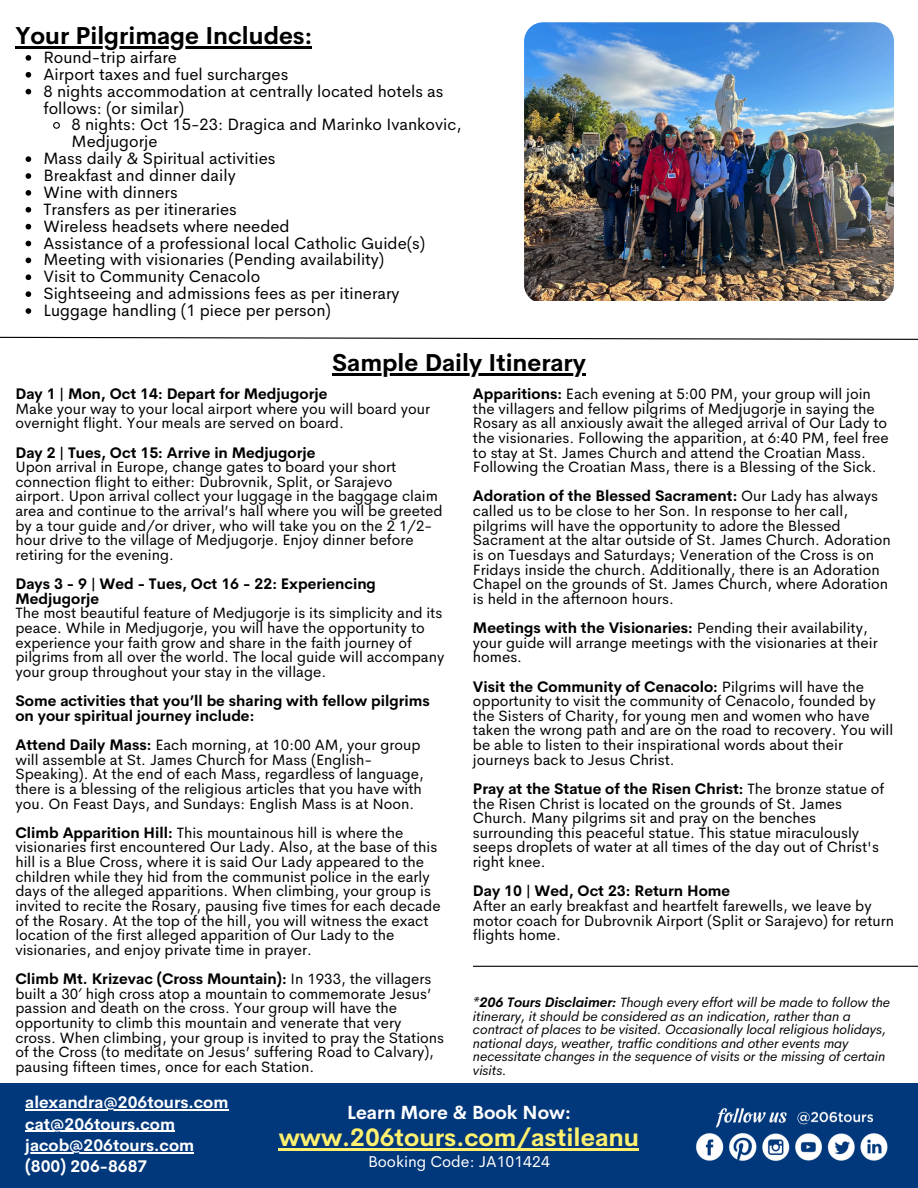
<style>
.page{position:relative;width:918px;height:1188px;background:#fff}
.page>*{position:absolute;margin:0;border:0;box-sizing:border-box;transform-origin:0 0}
.t1{font:700 24.75px "Cerebri Sans";color:#fff06d}
.t2{font:700 24px "Cerebri Sans";color:#000}
.t3{font:700 18.75px "Cerebri Sans";color:#fff}
.t4{font:16.5px/16.8px "Cerebri Sans";color:#000}
.t5{font:700 16.5px/21.3px "Cerebri Sans";color:#fff}
.t6{font:15.75px "Cerebri Sans";color:#fff}
.t7{font:15px/14.7px "Cerebri Sans";color:#000}
.t8{font:700 15px/14.7px "Cerebri Sans";color:#000}
.t9{font:italic 13.5px/13.5px "Cerebri Sans";color:#000}
.s1{font-weight:700}
.s2{font-family:"Noto Sans"}
</style>
<div class="page">
<hr style="left:473px;top:966px;width:445px;height:1px;background:#000">
<hr style="left:332px;top:373px;width:254px;height:2px;background:#000">
<hr style="left:15px;top:46px;width:297px;height:2px;background:#000">
<svg style="left:26px;top:55px;width:5px;height:6px"></svg>
<svg style="left:26px;top:72px;width:5px;height:6px"></svg>
<svg style="left:26px;top:89px;width:5px;height:5px"></svg>
<svg style="left:53px;top:122px;width:7px;height:7px"></svg>
<svg style="left:26px;top:156px;width:5px;height:6px"></svg>
<svg style="left:26px;top:173px;width:5px;height:6px"></svg>
<svg style="left:26px;top:190px;width:5px;height:6px"></svg>
<svg style="left:26px;top:207px;width:5px;height:6px"></svg>
<svg style="left:26px;top:224px;width:5px;height:5px"></svg>
<svg style="left:26px;top:241px;width:5px;height:5px"></svg>
<svg style="left:26px;top:258px;width:5px;height:5px"></svg>
<svg style="left:26px;top:274px;width:5px;height:6px"></svg>
<svg style="left:26px;top:291px;width:5px;height:6px"></svg>
<svg style="left:26px;top:308px;width:5px;height:6px"></svg>
<img style="left:524px;top:22px;width:370px;height:278px">
<svg style="left:0;top:336px;width:918px;height:4px"></svg>
<div style="left:0;top:1083px;width:918px;height:105px;background:#01377b"></div>
<img style="left:695px;top:1108px;width:193px;height:53px">
<hr style="left:279px;top:1149px;width:360px;height:2px;background:#fff06d">
<hr style="left:25px;top:1109px;width:203px;height:1px;background:#fff">
<hr style="left:25px;top:1131px;width:150px;height:1px;background:#fff">
<hr style="left:25px;top:1152px;width:169px;height:1px;background:#fff">
<h1 class="t2" style="left:15px;top:20px;width:298px">Your Pilgrimage Includes:</h1>
<h4 class="t4" style="left:43px;top:49px;width:135px">Round-trip airfare</h4>
<h4 class="t4" style="left:43px;top:66px;width:246px">Airport taxes and fuel surcharges</h4>
<h4 class="t4" style="left:43px;top:83px;width:402px">8 nights accommodation at centrally located hotels as follows: (or similar)</h4>
<h3 class="t4" style="left:72px;top:116px;width:392px">8 nights: Oct 15-23: Dragica and Marinko Ivankovic,<br>Medjugorje</h3>
<h4 class="t4" style="left:43px;top:150px;width:233px">Mass daily &amp; Spiritual activities</h4>
<h4 class="t4" style="left:43px;top:167px;width:194px">Breakfast and dinner daily</h4>
<h4 class="t4" style="left:43px;top:184px;width:136px">Wine with dinners</h4>
<h4 class="t4" style="left:43px;top:201px;width:195px">Transfers as per itineraries</h4>
<h4 class="t4" style="left:43px;top:218px;width:248px">Wireless headsets where needed</h4>
<h4 class="t4" style="left:43px;top:234px;width:383px">Assistance of a professional local Catholic Guide(s)</h4>
<h4 class="t4" style="left:43px;top:251px;width:342px">Meeting with visionaries (Pending availability)</h4>
<h4 class="t4" style="left:43px;top:268px;width:218px">Visit to Community Cenacolo</h4>
<h4 class="t4" style="left:43px;top:285px;width:358px">Sightseeing and admissions fees as per itinerary</h4>
<p class="t4" style="left:43px;top:302px;width:289px">Luggage handling (1 piece per person)</p>
<p class="t2" style="left:332px;top:347px;width:255px">Sample Daily Itinerary</p>
<p class="t7" style="left:15px;top:386px;width:416px"><span class="s1">Day 1 | Mon, Oct 14: Depart for Medjugorje<br></span>Make your way to your local airport where you will board your overnight flight. Your meals are served on board.</p>
<p class="t7" style="left:15px;top:445px;width:429px"><span class="s1">Day 2 | Tues, Oct 15: Arrive in Medjugorje<br></span>Upon arrival in Europe, change gates to board your short connection flight to either: Dubrovnik, Split, or Sarajevo airport. Upon arrival collect your luggage in the baggage claim area and continue to the arrival’s hall where you will be greeted by a tour guide and/or driver, who will take you on the 2 1/2- hour drive to the village of Medjugorje. Enjoy dinner before retiring for the evening.</p>
<p class="t7" style="left:15px;top:577px;width:430px"><span class="s1">Days 3 - 9 | Wed - Tues, Oct 16 - 22: Experiencing Medjugorje<br></span>The most beautiful feature of Medjugorje is its simplicity and its peace. While in Medjugorje, you will have the opportunity to experience your faith grow and share in the faith journey of pilgrims from all over the world. The local guide will accompany your group throughout your stay in the village.</p>
<p class="t8" style="left:15px;top:694px;width:416px">Some activities that you’ll be sharing with fellow pilgrims on your spiritual journey include:</p>
<p class="t7" style="left:15px;top:737px;width:410px"><span class="s1">Attend Daily Mass:</span> Each morning, at 10:00 AM, your group will assemble at St. James Church for Mass (English-Speaking). At the end of each Mass, regardless of language, there is a blessing of the religious articles that you have with you. On Feast Days, and Sundays: English Mass is at Noon.</p>
<p class="t7" style="left:15px;top:825px;width:427px"><span class="s1">Climb Apparition Hill:</span> This mountainous hill is where the visionaries first encountered Our Lady. Also, at the base of this hill is a Blue Cross, where it is said Our Lady appeared to the children while they hid from the communist police in the early days of the alleged apparitions. When climbing, your group is invited to recite the Rosary, pausing five times for each decade of the Rosary. At the top of the hill, you will witness the exact location of the first alleged apparition of Our Lady to the visionaries, and enjoy private time in prayer.</p>
<p class="t7" style="left:15px;top:971px;width:430px"><span class="s1">Climb Mt. Krizevac (Cross Mountain):</span> In 1933, the villagers built a 30<span class="s2">′</span> high cross atop a mountain to commemorate Jesus’ passion and death on the cross. Your group will have the opportunity to climb this mountain and venerate that very cross. When climbing, your group is invited to pray the Stations of the Cross (to meditate on Jesus’ suffering Road to Calvary), pausing fifteen times, once for each Station.</p>
<h1 class="t7" style="left:473px;top:386px;width:417px"><span class="s1">Apparitions:</span> Each evening at 5:00 PM, your group will join the villagers and fellow pilgrims of Medjugorje in saying the Rosary as all anxiously await the alleged arrival of Our Lady to the visionaries. Following the apparition, at 6:40 PM, feel free to stay at St. James Church and attend the Croatian Mass.<br>Following the Croatian Mass, there is a Blessing of the Sick.</h1>
<p class="t7" style="left:473px;top:489px;width:419px"><span class="s1">Adoration of the Blessed Sacrament:</span> Our Lady has always called us to be close to her Son. In response to her call, pilgrims will have the opportunity to adore the Blessed Sacrament at the altar outside of St. James Church. Adoration is on Tuesdays and Saturdays; Veneration of the Cross is on Fridays inside the church. Additionally, there is an Adoration Chapel on the grounds of St. James Church, where Adoration is held in the afternoon hours.</p>
<p class="t7" style="left:473px;top:620px;width:406px"><span class="s1">Meetings with the Visionaries:</span> Pending their availability, your guide will arrange meetings with the visionaries at their homes.</p>
<p class="t7" style="left:473px;top:679px;width:422px"><span class="s1">Visit the Community of Cenacolo:</span> Pilgrims will have the opportunity to visit the community of Cenacolo, founded by the Sisters of Charity, for young men and women who have taken the wrong path and are on the road to recovery. You will be able to listen to their inspirational words about their journeys back to Jesus Christ.</p>
<p class="t7" style="left:473px;top:781px;width:413px"><span class="s1">Pray at the Statue of the Risen Christ:</span> The bronze statue of the Risen Christ is located on the grounds of St. James Church. Many pilgrims sit and pray on the benches surrounding this peaceful statue. This statue miraculously seeps droplets of water at all times of the day out of Christ's right knee.</p>
<p class="t7" style="left:473px;top:884px;width:423px"><span class="s1">Day 10 | Wed, Oct 23: Return Home<br></span>After an early breakfast and heartfelt farewells, we leave by motor coach for Dubrovnik Airport (Split or Sarajevo) for return flights home.</p>
<p class="t9" style="left:473px;top:996px;width:419px"><span class="s1">*206 Tours Disclaimer:</span> Though every effort will be made to follow the itinerary, it should be considered as an indication, rather than a contract of places to be visited. Occasionally local religious holidays, national days, weather, traffic conditions and other events may necessitate changes in the sequence of visits or the missing of certain visits.</p>
<p class="t5" style="left:25px;top:1092px;width:205px">alexandra@206tours.com cat@206tours.com jacob@206tours.com (800) 206-8687</p>
<h2 class="t3" style="left:347px;top:1101px;width:225px">Learn More &amp; Book Now:</h2>
<h2 class="t1" style="left:279px;top:1122px;width:362px">www.206tours.com/astileanu</h2>
<h2 class="t6" style="left:368px;top:1151px;width:183px">Booking Code: JA101424</h2>
</div>
